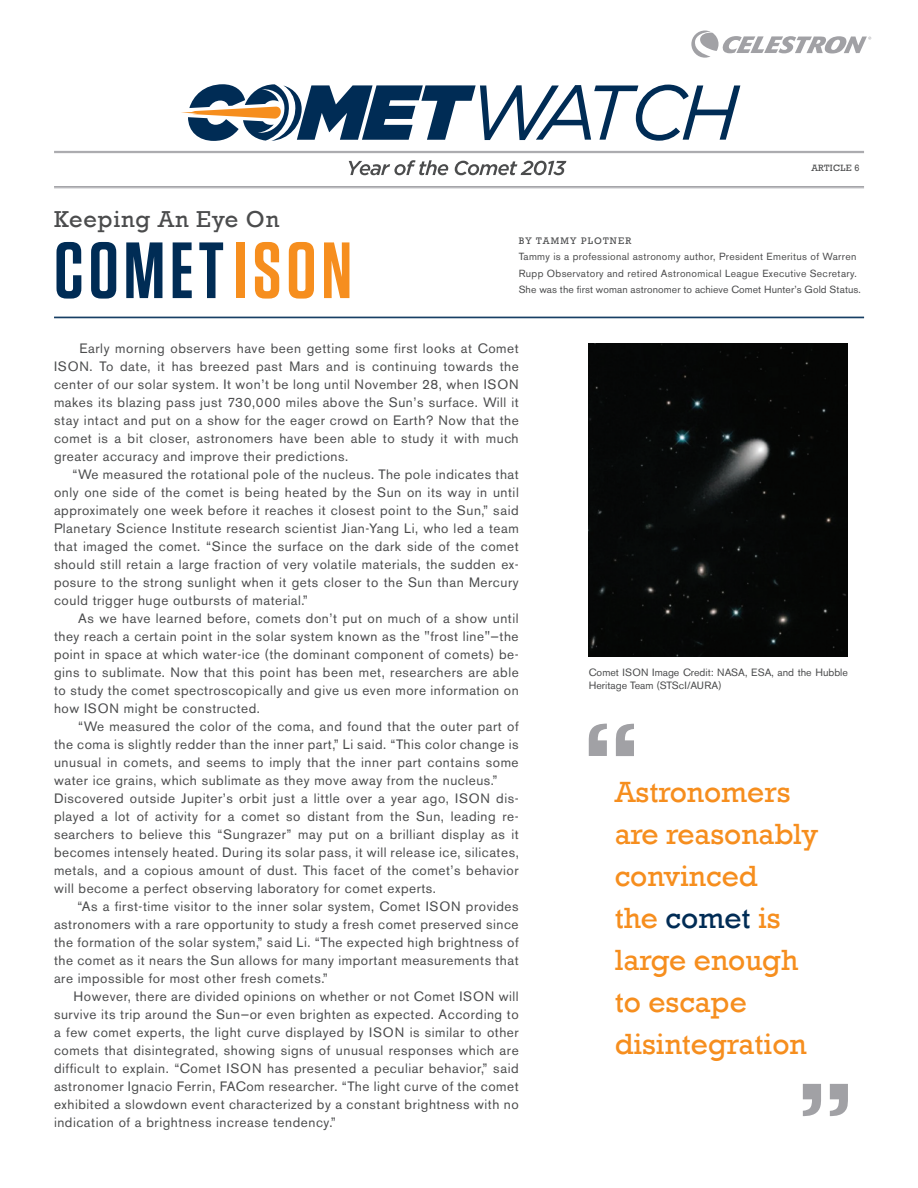
<style>
.page{position:relative;width:918px;height:1188px;background:#fff}
.page>*{position:absolute;margin:0;border:0;box-sizing:border-box;transform-origin:0 0}
.t1{font:600 79.5px "Tungsten";letter-spacing:.065em;color:#002c55}
.t2{font:30px/42px "Rockwell";color:#f68e1e}
.t3{font:23.7px "Rockwell";letter-spacing:.035em;color:#4b4c4d}
.t4{font:13.5px/18px "Akzidenz Grotesk BE";letter-spacing:.04em;color:#4b4c4d;text-align:justify}
.t5{font:10.5px/12.6px "Akzidenz Grotesk BE";color:#4b4c4d}
.t6{font:10.2px/16.5px "Akzidenz Grotesk BE";letter-spacing:.03em;color:#4b4c4d}
.t7{font:9.75px "Rockwell";letter-spacing:.12em;color:#4b4c4d}
.t8{font:9.3px "Rockwell";letter-spacing:.03em;color:#4b4c4d}
.s1{color:#f68e1e}
.s2{color:#002c55}
</style>
<div class="page">
<hr style="left:54px;top:317px;width:810px;height:1px;background:#002c55">
<hr style="left:54px;top:318px;width:810px;height:1px;background:#002c55">
<hr style="left:54px;top:151px;width:810px;height:1px;background:#a1a1a5">
<hr style="left:54px;top:152px;width:810px;height:1px;background:#a1a1a5">
<hr style="left:54px;top:186px;width:810px;height:1px;background:#a1a1a5">
<hr style="left:54px;top:188px;width:810px;height:1px;background:#a1a1a5">
<svg style="left:349px;top:160px;width:99px;height:15px"></svg>
<svg style="left:455px;top:161px;width:111px;height:14px"></svg>
<svg style="left:691px;top:31px;width:180px;height:27px"></svg>
<svg style="left:181px;top:84px;width:559px;height:57px"></svg>
<div style="left:589px;top:343px;width:259px;height:313px;background:#060707"></div>
<svg style="left:589px;top:724px;width:45px;height:32px"></svg>
<svg style="left:803px;top:1084px;width:45px;height:32px"></svg>
<h3 class="t3" style="left:54px;top:206px;width:227px">Keeping An Eye On</h3>
<h1 class="t1" style="left:54px;top:229px;width:299px">COMET<span class="s1">ISON</span></h1>
<p class="t8" style="left:812px;top:163px;width:50px">article 6</p>
<p class="t7" style="left:519px;top:235px;width:114px">By Tammy Plotner</p>
<p class="t6" style="left:519px;top:249px;width:344px">Tammy is a professional astronomy author, President Emeritus of Warren<br>Rupp Observatory and retired Astronomical League Executive Secretary.<br>She was the first woman astronomer to achieve Comet Hunter’s Gold Status.</p>
<p class="t4" style="left:54px;top:340px;width:466px;text-indent:26px">Early morning observers have been getting some first looks at Comet ISON. To date, it has breezed past Mars and is continuing towards the center of our solar system. It won’t be long until November 28, when ISON makes its blazing pass just 730,000 miles above the Sun’s surface. Will it stay intact and put on a show for the eager crowd on Earth? Now that the comet is a bit closer, astronomers have been able to study it with much greater accuracy and improve their predictions.</p>
<p class="t4" style="left:54px;top:466px;width:466px;text-indent:19px">“We measured the rotational pole of the nucleus. The pole indicates that only one side of the comet is being heated by the Sun on its way in until approximately one week before it reaches it closest point to the Sun,” said Planetary Science Institute research scientist Jian-Yang Li, who led a team that imaged the comet. “Since the surface on the dark side of the comet should still retain a large fraction of very volatile materials, the sudden ex&shy;posure to the strong sunlight when it gets closer to the Sun than Mercury could trigger huge outbursts of material.”</p>
<p class="t4" style="left:54px;top:610px;width:466px;text-indent:24px">As we have learned before, comets don’t put on much of a show until they reach a certain point in the solar system known as the "frost line"—the point in space at which water-ice (the dominant component of comets) be&shy;gins to sublimate. Now that this point has been met, researchers are able to study the comet spectroscopically and give us even more information on how ISON might be constructed.</p>
<p class="t4" style="left:54px;top:718px;width:466px;text-align:left;text-indent:24px">“We measured the color of the coma, and found that the outer part of the coma is slightly redder than the inner part,” Li said. “This color change is unusual in comets, and seems to imply that the inner part contains some water ice grains, which sublimate as they move away from the nucleus.” Discovered outside Jupiter’s orbit just a little over a year ago, ISON dis&shy;played a lot of activity for a comet so distant from the Sun, leading re&shy;searchers to believe this “Sungrazer” may put on a brilliant display as it becomes intensely heated. During its solar pass, it will release ice, silicates, metals, and a copious amount of dust. This facet of the comet’s behavior will become a perfect observing laboratory for comet experts.</p>
<p class="t4" style="left:54px;top:898px;width:466px;text-indent:23px">“As a first-time visitor to the inner solar system, Comet ISON provides astronomers with a rare opportunity to study a fresh comet preserved since the formation of the solar system,” said Li. “The expected high brightness of the comet as it nears the Sun allows for many important measurements that are impossible for most other fresh comets.”</p>
<p class="t4" style="left:54px;top:988px;width:466px;text-indent:20px">However, there are divided opinions on whether or not Comet ISON will survive its trip around the Sun—or even brighten as expected. According to a few comet experts, the light curve displayed by ISON is similar to other comets that disintegrated, showing signs of unusual responses which are difficult to explain. “Comet ISON has presented a peculiar behavior,” said astronomer Ignacio Ferrin, FACom researcher. “The light curve of the comet exhibited a slowdown event characterized by a constant brightness with no indication of a brightness increase tendency.”</p>
<p class="t5" style="left:589px;top:666px;width:261px">Comet ISON Image Credit: NASA, ESA, and the Hubble<br>Heritage Team (STScI/AURA)</p>
<h2 class="t2" style="left:615px;top:771px;width:205px">Astronomers are reasonably convinced<br>the <span class="s2">comet</span> is large enough to escape disintegration</h2>
</div>
